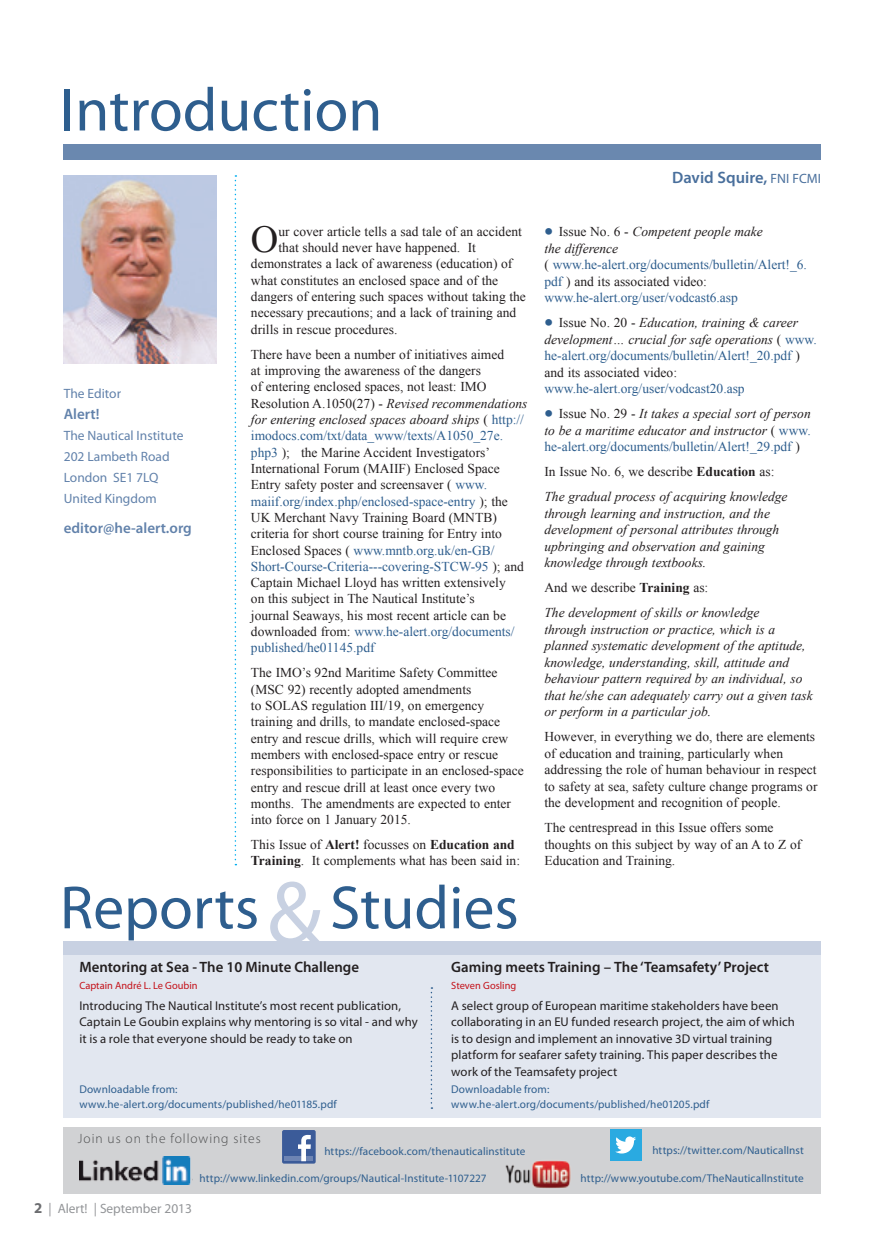
<style>
.page{position:relative;width:872px;height:1246px;background:#fff}
.page>*{position:absolute;margin:0;border:0;box-sizing:border-box;transform-origin:0 0}
.t1{font:61.5px "Myriad Pro";color:#2e5e8e}
.t2{font:38.1px "Times New Roman";color:#231f20}
.t3{font:600 16.5px "Myriad Pro";color:#496f9c}
.t4{font:600 15px "Myriad Pro";color:#231f20}
.t5{font:600 15px "Myriad Pro";color:#6282ab}
.t6{font:13.5px/16.4px "Times New Roman";color:#231f20}
.t7{font:italic 13.5px/16.5px "Times New Roman";color:#231f20}
.t8{font:13.5px/16.5px "Times New Roman";color:#2e5e8e}
.t9{font:13.5px/21px "Myriad Pro";color:#6282ab}
.t10{font:300 13.5px "Myriad Pro";letter-spacing:.07em;color:#4b4c4d}
.t11{font:13.5px "Myriad Pro";letter-spacing:-.005em;color:#939598}
.t12{font:12.75px/16.5px "Myriad Pro";letter-spacing:.005em;color:#231f20}
.t13{font:11.25px/15px "Myriad Pro";letter-spacing:.01em;color:#2e5e8e}
.t14{font:10.5px "Myriad Pro";color:#c4121a}
.s1{font-style:italic}
.s2{color:#2e5e8e}
.s3{font-weight:700}
.s4{font-size:90px;color:#c8d1e2}
.s5{font-weight:400;font-size:13.5px}
.s6{font-family:"Myriad Pro";font-weight:700;font-size:25.5px}
.s7{color:#231f20}
.s8{font-style:italic;color:#231f20}
.s9{font-family:"Myriad Pro";font-weight:700;font-style:normal;font-size:25.5px;color:#2e5e8e}
.s10{font-style:normal}
.s11{font-style:normal;color:#2e5e8e}
.s12{font-weight:700;font-style:normal}
.s13{font-weight:700;font-size:15px;color:#6c6d70}
</style>
<div class="page">
<div style="left:64px;top:948px;width:757px;height:170px;background:#e2e7f0"></div>
<div style="left:64px;top:144px;width:757px;height:16px;background:#6a88af"></div>
<svg style="left:235px;top:175px;width:1px;height:690px"></svg>
<div style="left:64px;top:941px;width:757px;height:14px;background:#c8d1e2"></div>
<svg style="left:431px;top:987px;width:1px;height:122px"></svg>
<img style="left:64px;top:175px;width:153px;height:189px">
<div style="left:64px;top:1127px;width:757px;height:66px;background:#d1d2d4"></div>
<div style="left:282px;top:1130px;width:34px;height:33px;background:#3b5b99;border-radius:2px"></div>
<div style="left:284px;top:1156px;width:29px;height:5px;background:#6d84b3"></div>
<svg style="left:298px;top:1135px;width:13px;height:26px"></svg>
<img style="left:79px;top:1157px;width:114px;height:28px">
<div style="left:610px;top:1129px;width:31px;height:32px;background:#2aaae1"></div>
<svg style="left:615px;top:1136px;width:21px;height:17px"></svg>
<img style="left:505px;top:1160px;width:66px;height:28px">
<h1 class="t1" style="left:60px;top:72px;width:324px">Introduction</h1>
<p class="t9" style="left:64px;top:383px;width:59px">The Editor</p>
<p class="t5" style="left:64px;top:405px;width:37px">Alert!</p>
<p class="t9" style="left:64px;top:425px;width:121px">The Nautical Institute<br>202 Lambeth Road<br>London SE1 7LQ<br>United Kingdom</p>
<p class="t5" style="left:64px;top:519px;width:129px">editor@he-alert.org</p>
<h2 class="t2" style="left:251px;top:214px;width:29px">O</h2>
<p class="t6" style="left:278px;top:223px;width:245px">ur cover article tells a sad tale of an accident</p>
<p class="t6" style="left:278px;top:239px;width:199px">that should never have happened. It</p>
<p class="t6" style="left:251px;top:256px;width:263px">demonstrates a lack of awareness (education) of</p>
<p class="t6" style="left:251px;top:272px;width:249px">what constitutes an enclosed space and of the</p>
<p class="t6" style="left:251px;top:288px;width:276px">dangers of entering such spaces without taking the</p>
<p class="t6" style="left:251px;top:305px;width:267px">necessary precautions; and a lack of training and</p>
<p class="t6" style="left:251px;top:321px;width:148px">drills in rescue procedures.</p>
<p class="t6" style="left:251px;top:346px;width:278px">There have been a number of initiatives aimed<br>at improving the awareness of the dangers<br>of entering enclosed spaces, not least: IMO Resolution A.1050(27) - <span class="s1">Revised recommendations for entering enclosed spaces aboard ships</span> ( <span class="s2">http:// imodocs.com/txt/data_www/texts/A1050_27e. php3</span> ); the Marine Accident Investigators’ International Forum (MAIIF) Enclosed Space Entry safety poster and screensaver ( <span class="s2">www. maiif.org/index.php/enclosed-space-entry</span> ); the UK Merchant Navy Training Board (MNTB) criteria for short course training for Entry into Enclosed Spaces ( <span class="s2">www.mntb.org.uk/en-GB/ Short-Course-Criteria---covering-STCW-95</span> ); and Captain Michael Lloyd has written extensively<br>on this subject in The Nautical Institute’s<br>journal Seaways, his most recent article can be downloaded from: <span class="s2">www.he-alert.org/documents/ published/he01145.pdf</span></p>
<p class="t6" style="left:251px;top:664px;width:274px">The IMO’s 92nd Maritime Safety Committee (MSC 92) recently adopted amendments<br>to SOLAS regulation III/19, on emergency training and drills, to mandate enclosed-space entry and rescue drills, which will require crew members with enclosed-space entry or rescue responsibilities to participate in an enclosed-space entry and rescue drill at least once every two months. The amendments are expected to enter into force on 1 January 2015.</p>
<p class="t6" style="left:251px;top:836px;width:271px">This Issue of <span class="s3">Alert!</span> focusses on <span class="s3">Education and<br>Training</span>. It complements what has been said in:</p>
<h1 class="t1" style="left:60px;top:870px;width:460px">Reports <span class="s4">&amp;</span> Studies</h1>
<p class="t3" style="left:672px;top:167px;width:150px">David Squire, <span class="s5">FNI FCMI</span></p>
<p class="t8" style="left:544px;top:223px;width:264px"><span class="s6">•</span> <span class="s7">Issue No. 6 -</span> <span class="s8">Competent people make<br>the difference<br></span><span class="s7">(</span> www.he-alert.org/documents/bulletin/Alert!_6. pdf <span class="s7">) and its associated video: </span>www.he-alert.org/user/vodcast6.asp</p>
<p class="t7" style="left:544px;top:314px;width:274px"><span class="s9">•</span> <span class="s10">Issue No. 20 -</span> Education, training &amp; career development… crucial for safe operations <span class="s10">(</span> <span class="s11">www. he-alert.org/documents/bulletin/Alert!_20.pdf</span> <span class="s10">) and its associated video:</span></p>
<p class="t8" style="left:544px;top:380px;width:202px">www.he-alert.org/user/vodcast20.asp</p>
<p class="t7" style="left:544px;top:405px;width:268px;text-align:justify"><span class="s9">•</span> <span class="s10">Issue No. 29 -</span> It takes a special sort of person to be a maritime educator and instructor <span class="s10">(</span> <span class="s11">www. he-alert.org/documents/bulletin/Alert!_29.pdf</span> <span class="s10">)</span></p>
<p class="t7" style="left:544px;top:459px;width:245px;line-height:25px"><span class="s10">In Issue No. 6, we describe</span> <span class="s12">Education</span> <span class="s10">as:<br></span>The gradual process of acquiring knowledge</p>
<p class="t7" style="left:544px;top:504px;width:236px">through learning and instruction, and the development of personal attributes through upbringing and observation and gaining knowledge through textbooks.</p>
<p class="t7" style="left:544px;top:575px;width:217px;line-height:25px"><span class="s10">And we describe</span> <span class="s12">Training</span> <span class="s10">as:<br></span>The development of skills or knowledge</p>
<p class="t7" style="left:544px;top:620px;width:270px">through instruction or practice, which is a planned systematic development of the aptitude, knowledge, understanding, skill, attitude and behaviour pattern required by an individual, so that he/she can adequately carry out a given task or perform in a particular job.</p>
<p class="t6" style="left:544px;top:728px;width:274px">However, in everything we do, there are elements of education and training, particularly when addressing the role of human behaviour in respect to safety at sea, safety culture change programs or the development and recognition of people.</p>
<p class="t6" style="left:544px;top:819px;width:258px">The centrespread in this Issue offers some thoughts on this subject by way of an A to Z of<br>Education and Training.</p>
<p class="t4" style="left:79px;top:958px;width:281px">Mentoring at Sea - The 10 Minute Challenge</p>
<p class="t14" style="left:79px;top:979px;width:120px">Captain André L. Le Goubin</p>
<p class="t4" style="left:451px;top:958px;width:319px">Gaming meets Training – The ‘Teamsafety’ Project</p>
<p class="t14" style="left:451px;top:979px;width:67px">Steven Gosling</p>
<p class="t12" style="left:79px;top:997px;width:340px">Introducing The Nautical Institute’s most recent publication,<br>Captain Le Goubin explains why mentoring is so vital - and why it is a role that everyone should be ready to take on</p>
<p class="t12" style="left:451px;top:997px;width:345px">A select group of European maritime stakeholders have been collaborating in an EU funded research project, the aim of which is to design and implement an innovative 3D virtual training platform for seafarer safety training. This paper describes the work of the Teamsafety project</p>
<p class="t13" style="left:79px;top:1082px;width:259px">Downloadable from: www.he-alert.org/documents/published/he01185.pdf</p>
<p class="t13" style="left:451px;top:1082px;width:260px">Downloadable from: www.he-alert.org/documents/published/he01205.pdf</p>
<p class="t10" style="left:78px;top:1131px;width:184px">Join us on the following sites</p>
<p class="t13" style="left:324px;top:1143px;width:203px">https://facebook.com/thenauticalinstitute</p>
<p class="t11" style="left:34px;top:1200px;width:159px"><span class="s13">2</span> | Alert! | September 2013</p>
<p class="t13" style="left:199px;top:1171px;width:288px">http://www.linkedin.com/groups/Nautical-Institute-1107227</p>
<p class="t13" style="left:652px;top:1142px;width:153px">https://twitter.com/NauticalInst</p>
<p class="t13" style="left:580px;top:1171px;width:225px">http://www.youtube.com/TheNauticalInstitute</p>
</div>
